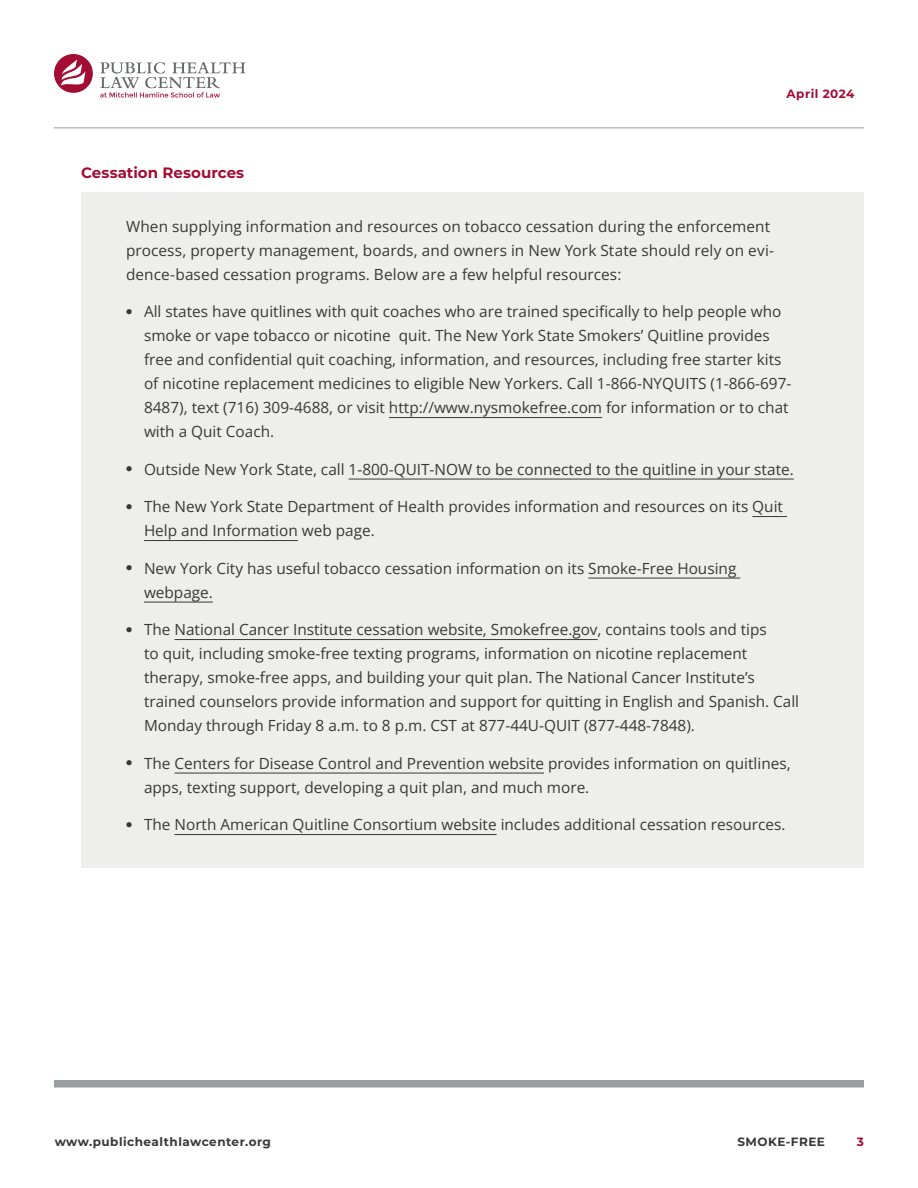
<style>
.page{position:relative;width:918px;height:1188px;background:#fff}
.page>*{position:absolute;margin:0;border:0;box-sizing:border-box;transform-origin:0 0}
.t1{font:15.3px/24px "Open Sans";color:#383839}
.t2{font:700 15px "Montserrat";color:#a30c33}
.t3{font:700 12px "Montserrat";letter-spacing:.04em;color:#383839}
.t4{font:700 12px "Montserrat";letter-spacing:.04em;color:#a30c33}
</style>
<div class="page">
<div style="left:54px;top:1080px;width:810px;height:8px;background:#9b9da0"></div>
<hr style="left:54px;top:128px;width:810px;height:1px;background:#9b9da0">
<div style="left:81px;top:193px;width:783px;height:675px;background:#eeeeec"></div>
<hr style="left:389px;top:417px;width:213px;height:1px;background:#383839">
<hr style="left:349px;top:479px;width:445px;height:1px;background:#383839">
<hr style="left:752px;top:516px;width:35px;height:1px;background:#383839">
<hr style="left:144px;top:540px;width:154px;height:1px;background:#383839">
<hr style="left:588px;top:578px;width:152px;height:1px;background:#383839">
<hr style="left:144px;top:602px;width:69px;height:1px;background:#383839">
<hr style="left:175px;top:639px;width:423px;height:1px;background:#383839">
<hr style="left:175px;top:773px;width:369px;height:1px;background:#383839">
<hr style="left:175px;top:834px;width:322px;height:1px;background:#383839">
<svg style="left:54px;top:54px;width:39px;height:39px"></svg>
<svg style="left:100px;top:62px;width:145px;height:36px"></svg>
<p class="t2" style="left:81px;top:162px;width:165px">Cessation Resources</p>
<p class="t4" style="left:787px;top:85px;width:69px">April 2024</p>
<p class="t1" style="left:126px;top:214px;width:650px">When supplying information and resources on tobacco cessation during the enforcement process, property management, boards, and owners in New York State should rely on evi&shy;dence-based cessation programs. Below are a few helpful resources:</p>
<p class="t1" style="left:144px;top:299px;width:649px">All states have quitlines with quit coaches who are trained specifically to help people who smoke or vape tobacco or nicotine quit. The New York State Smokers’ Quitline provides free and confidential quit coaching, information, and resources, including free starter kits of nicotine replacement medicines to eligible New Yorkers. Call 1-866-NYQUITS (1-866-697- 8487), text (716) 309-4688, or visit http://www.nysmokefree.com for information or to chat with a Quit Coach.</p>
<p class="t1" style="left:144px;top:457px;width:651px">Outside New York State, call 1-800-QUIT-NOW to be connected to the quitline in your state.</p>
<p class="t1" style="left:144px;top:494px;width:641px">The New York State Department of Health provides information and resources on its Quit<br>Help and Information web page.</p>
<p class="t1" style="left:144px;top:556px;width:594px">New York City has useful tobacco cessation information on its Smoke-Free Housing webpage.</p>
<p class="t1" style="left:144px;top:617px;width:657px">The National Cancer Institute cessation website, Smokefree.gov, contains tools and tips<br>to quit, including smoke-free texting programs, information on nicotine replacement therapy, smoke-free apps, and building your quit plan. The National Cancer Institute’s trained counselors provide information and support for quitting in English and Spanish. Call Monday through Friday 8 a.m. to 8 p.m. CST at 877-44U-QUIT (877-448-7848).</p>
<p class="t1" style="left:144px;top:751px;width:648px">The Centers for Disease Control and Prevention website provides information on quitlines, apps, texting support, developing a quit plan, and much more.</p>
<p class="t1" style="left:144px;top:812px;width:643px">The North American Quitline Consortium website includes additional cessation resources.</p>
<p class="t3" style="left:55px;top:1133px;width:218px">www.publichealthlawcenter.org</p>
<p class="t3" style="left:738px;top:1133px;width:89px">SMOKE-FREE</p>
<p class="t4" style="left:857px;top:1133px;width:9px">3</p>
</div>
